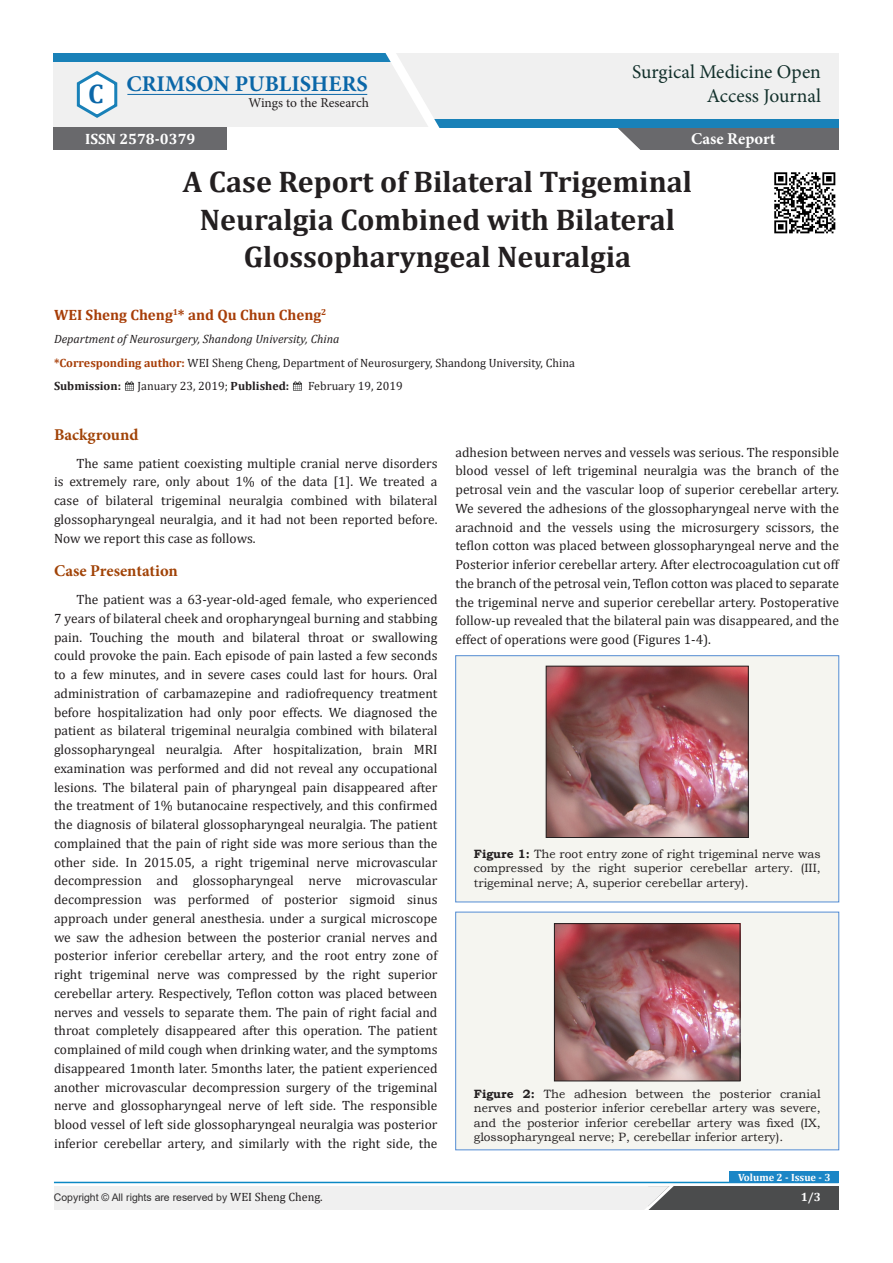
<style>
.page{position:relative;width:893px;height:1263px;background:#fff}
.page>*{position:absolute;margin:0;border:0;box-sizing:border-box;transform-origin:0 0}
.t1{font:700 30px "Cambria";color:#231f20}
.t2{font:700 27px "Cambria";color:#0b67a8}
.t3{font:700 22.5px "Minion Pro";color:#0b67a8}
.t4{font:19.5px "Minion Pro";color:#12302b}
.t5{font:700 16.5px "Minion Pro";color:#a14307}
.t6{font:700 16.5px "Minion Pro";letter-spacing:.005em;color:#fff}
.t7{font:700 15px "Cambria";color:#a73d07}
.t8{font:700 15px "Cambria";color:#fff}
.List_Paragraph{font:13.5px/18.8px "Cambria";color:#231f20;text-align:justify}
.t9{font:13.5px "Minion Pro";color:#231f20}
.t10{font:12px/14.4px "Bookman Old Style";color:#231f20;text-align:justify}
.t11{font:12px "Cambria";color:#231f20}
.t12{font:italic 12px "Cambria";color:#231f20}
.t13{font:700 12px "Cambria";color:#231f20}
.t14{font:700 12px "Cambria";color:#fff}
.t15{font:10.5px "Arial";color:#312f30}
.t16{font:700 10.5px "Cambria";color:#fff}
.s1{font-weight:700;color:#a73d07}
.s2{font-weight:700}
.s3{font-family:"Cambria";font-size:12px;color:#231f20}
</style>
<div class="page">
<svg style="left:125px;top:381px;width:9px;height:10px"></svg>
<svg style="left:293px;top:381px;width:9px;height:10px"></svg>
<div style="left:456px;top:656px;width:383px;height:246px;background:#f5f5f0"></div>
<div style="left:455px;top:655px;width:384px;height:247px;border:1px solid #548dd4"></div>
<img style="left:548px;top:668px;width:198px;height:168px">
<div style="left:546px;top:666px;width:202px;height:172px;border:1px solid #231f20"></div>
<div style="left:456px;top:912px;width:383px;height:238px;background:#f5f5f0"></div>
<div style="left:455px;top:912px;width:384px;height:238px;border:1px solid #548dd4"></div>
<img style="left:556px;top:925px;width:182px;height:154px">
<div style="left:554px;top:923px;width:186px;height:158px;border:1px solid #231f20"></div>
<div style="left:615px;top:127px;width:224px;height:23px;background:#69696c"></div>
<svg style="left:615px;top:128px;width:25px;height:22px"></svg>
<div style="left:54px;top:54px;width:785px;height:73px;background:#f0f0f0"></div>
<svg style="left:76px;top:71px;width:42px;height:47px"></svg>
<hr style="left:127px;top:94px;width:240px;height:1px;background:#0b67a8">
<div style="left:430px;top:119px;width:409px;height:9px;background:#1981b8"></div>
<div style="left:54px;top:54px;width:338px;height:8px;background:#1981b8"></div>
<svg style="left:344px;top:53px;width:111px;height:75px"></svg>
<div style="left:647px;top:1186px;width:192px;height:23px;background:#4b4c4d"></div>
<div style="left:54px;top:1186px;width:593px;height:23px;background:#f0f0f0"></div>
<svg style="left:639px;top:1181px;width:41px;height:29px"></svg>
<hr style="left:54px;top:1182px;width:784px;height:1px;background:#0b88c4">
<div style="left:730px;top:1171px;width:109px;height:12px;background:#1b86c6"></div>
<img style="left:774px;top:172px;width:62px;height:62px">
<div style="left:54px;top:127px;width:173px;height:23px;background:#69696c"></div>
<p class="t4" style="left:632px;top:59px;width:190px">Surgical Medicine Open</p>
<p class="t3" style="left:126px;top:68px;width:243px">CRIMSON PUBLISHERS</p>
<p class="t9" style="left:248px;top:94px;width:122px">Wings to the Research</p>
<p class="t2" style="left:88px;top:74px;width:17px">C</p>
<p class="t4" style="left:707px;top:82px;width:116px">Access Journal</p>
<p class="t8" style="left:85px;top:129px;width:112px">ISSN 2578-0379</p>
<p class="t6" style="left:691px;top:127px;width:86px">Case Report</p>
<p class="t1" style="left:183px;top:161px;width:511px">A Case Report of Bilateral Trigeminal</p>
<p class="t1" style="left:200px;top:198px;width:477px">Neuralgia Combined with Bilateral</p>
<p class="t1" style="left:244px;top:236px;width:389px">Glossopharyngeal Neuralgia</p>
<p class="t7" style="left:54px;top:304px;width:274px">WEI Sheng Cheng<sup>1</sup>* and Qu Chun Cheng<sup>2</sup></p>
<p class="t12" style="left:54px;top:331px;width:287px">Department of Neurosurgery, Shandong University, China</p>
<p class="t11" style="left:54px;top:356px;width:522px"><span class="s1">*Corresponding author:</span> WEI Sheng Cheng, Department of Neurosurgery, Shandong University, China</p>
<p class="t13" style="left:54px;top:378px;width:69px">Submission:</p>
<p class="t11" style="left:137px;top:379px;width:153px">January 23, 2019; <span class="s2">Published:</span></p>
<p class="t11" style="left:308px;top:379px;width:96px">February 19, 2019</p>
<p class="t5" style="left:54px;top:423px;width:86px">Background</p>
<p class="List_Paragraph" style="left:54px;top:453px;width:385px;text-indent:22px">The same patient coexisting multiple cranial nerve disorders is extremely rare, only about 1% of the data [1]. We treated a case of bilateral trigeminal neuralgia combined with bilateral glossopharyngeal neuralgia, and it had not been reported before.<br>Now we report this case as follows.</p>
<p class="t5" style="left:54px;top:559px;width:125px">Case Presentation</p>
<p class="List_Paragraph" style="left:54px;top:590px;width:385px;text-indent:22px">The patient was a 63-year-old-aged female, who experienced 7 years of bilateral cheek and oropharyngeal burning and stabbing pain. Touching the mouth and bilateral throat or swallowing could provoke the pain. Each episode of pain lasted a few seconds to a few minutes, and in severe cases could last for hours. Oral administration of carbamazepine and radiofrequency treatment before hospitalization had only poor effects. We diagnosed the patient as bilateral trigeminal neuralgia combined with bilateral glossopharyngeal neuralgia. After hospitalization, brain MRI examination was performed and did not reveal any occupational lesions. The bilateral pain of pharyngeal pain disappeared after the treatment of 1% butanocaine respectively, and this confirmed the diagnosis of bilateral glossopharyngeal neuralgia. The patient complained that the pain of right side was more serious than the other side. In 2015.05, a right trigeminal nerve microvascular decompression and glossopharyngeal nerve microvascular decompression was performed of posterior sigmoid sinus approach under general anesthesia. under a surgical microscope we saw the adhesion between the posterior cranial nerves and posterior inferior cerebellar artery, and the root entry zone of right trigeminal nerve was compressed by the right superior cerebellar artery. Respectively, Teflon cotton was placed between nerves and vessels to separate them. The pain of right facial and throat completely disappeared after this operation. The patient complained of mild cough when drinking water, and the symptoms disappeared 1month later. 5months later, the patient experienced another microvascular decompression surgery of the trigeminal nerve and glossopharyngeal nerve of left side. The responsible blood vessel of left side glossopharyngeal neuralgia was posterior inferior cerebellar artery, and similarly with the right side, the</p>
<p class="List_Paragraph" style="left:455px;top:443px;width:385px">adhesion between nerves and vessels was serious. The responsible blood vessel of left trigeminal neuralgia was the branch of the petrosal vein and the vascular loop of superior cerebellar artery.<br>We severed the adhesions of the glossopharyngeal nerve with the arachnoid and the vessels using the microsurgery scissors, the teflon cotton was placed between glossopharyngeal nerve and the Posterior inferior cerebellar artery. After electrocoagulation cut off the branch of the petrosal vein, Teflon cotton was placed to separate the trigeminal nerve and superior cerebellar artery. Postoperative follow-up revealed that the bilateral pain was disappeared, and the effect of operations were good (Figures 1-4).</p>
<p class="t10" style="left:474px;top:846px;width:348px"><span class="s2">Figure 1:</span> The root entry zone of right trigeminal nerve was compressed by the right superior cerebellar artery. (III, trigeminal nerve; A, superior cerebellar artery).</p>
<p class="t10" style="left:474px;top:1087px;width:348px"><span class="s2">Figure 2:</span> The adhesion between the posterior cranial nerves and posterior inferior cerebellar artery was severe, and the posterior inferior cerebellar artery was fixed (IX, glossopharyngeal nerve; P, cerebellar inferior artery).</p>
<p class="t16" style="left:738px;top:1170px;width:94px">Volume 2 - Issue - 3</p>
<p class="t15" style="left:54px;top:1190px;width:270px">Copyright © All rights are reserved by <span class="s3">WEI Sheng Cheng.</span></p>
<p class="t14" style="left:801px;top:1189px;width:22px">1/3</p>
</div>
